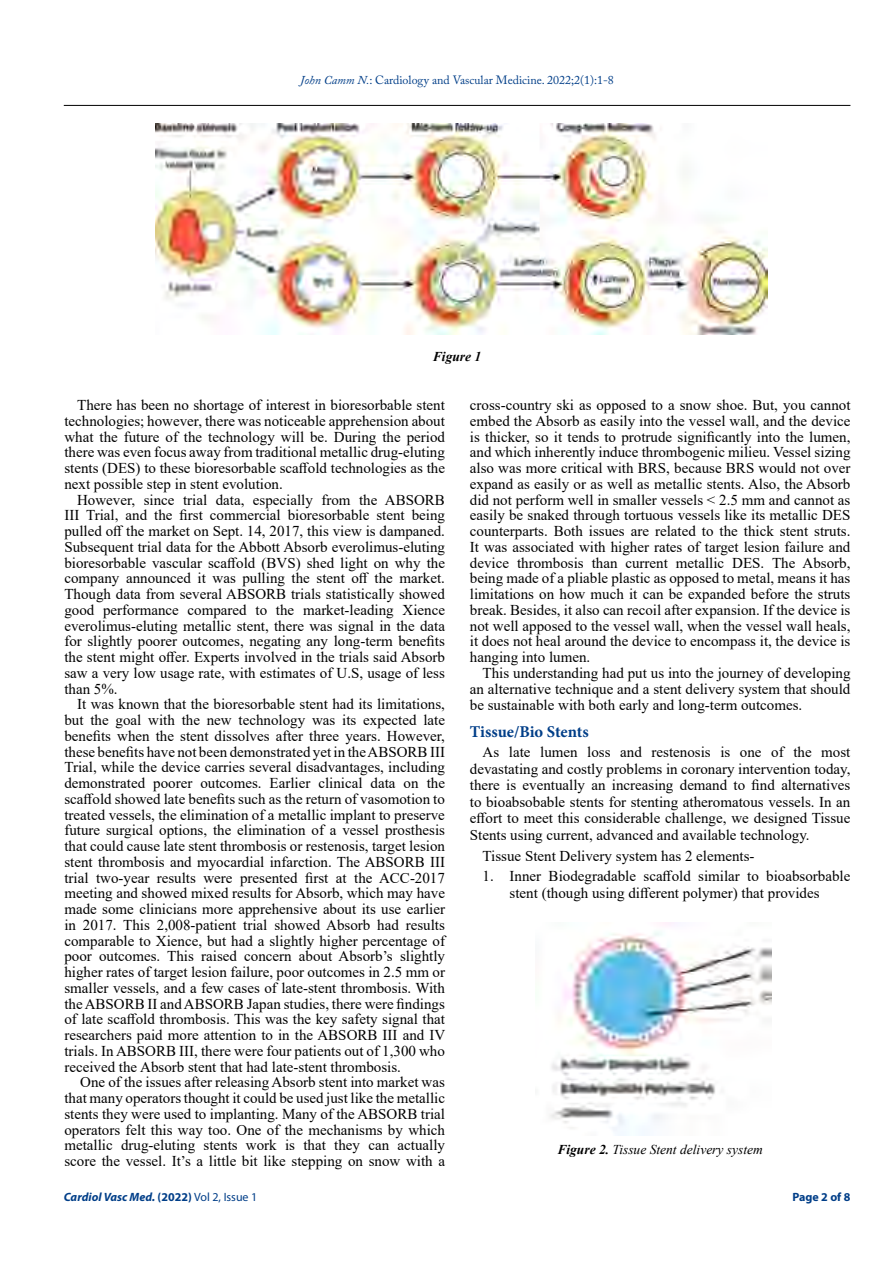
<style>
.page{position:relative;width:893px;height:1263px;background:#fff}
.page>*{position:absolute;margin:0;border:0;box-sizing:border-box;transform-origin:0 0}
.t1{font:700 16.5px "Minion Pro";letter-spacing:-.005em;color:#003e88}
.t2{font:15px/15.8px "Times New Roman";color:#000;text-align:justify}
.t3{font:italic 13.5px "Times New Roman";color:#000}
.t4{font:italic 700 13.5px "Times New Roman";color:#000}
.t5{font:12px "Adobe Caslon Pro";color:#003e88}
.t6{font:italic 700 12px "Myriad Pro";color:#003e88}
.t7{font:700 12px "Myriad Pro";color:#003e88}
.s1{font-style:italic}
.s2{font-style:normal}
.s3{font-weight:400;font-style:normal}
.s4{font-weight:700}
</style>
<div class="page">
<hr style="left:64px;top:105px;width:786px;height:1px;background:#000">
<img style="left:155px;top:123px;width:612px;height:212px">
<img style="left:550px;top:922px;width:222px;height:213px">
<p class="t5" style="left:300px;top:73px;width:315px"><span class="s1">John Camm N.</span>: Cardiology and Vascular Medicine. 2022;2(1):1-8</p>
<p class="t4" style="left:433px;top:347px;width:50px">Figure 1</p>
<p class="t2" style="left:64px;top:397px;width:382px;text-indent:13px">There has been no shortage of interest in bioresorbable stent technologies; however, there was noticeable apprehension about what the future of the technology will be. During the period there was even focus away from traditional metallic drug-eluting stents (DES) to these bioresorbable scaffold technologies as the next possible step in stent evolution.</p>
<p class="t2" style="left:64px;top:491px;width:382px;text-indent:13px">However, since trial data, especially from the ABSORB III Trial, and the first commercial bioresorbable stent being pulled off the market on Sept. 14, 2017, this view is dampaned.<br>Subsequent trial data for the Abbott Absorb everolimus-eluting bioresorbable vascular scaffold (BVS) shed light on why the company announced it was pulling the stent off the market.<br>Though data from several ABSORB trials statistically showed good performance compared to the market-leading Xience everolimus-eluting metallic stent, there was signal in the data for slightly poorer outcomes, negating any long-term benefits the stent might offer. Experts involved in the trials said Absorb saw a very low usage rate, with estimates of U.S, usage of less than 5%.</p>
<p class="t2" style="left:64px;top:696px;width:382px;text-indent:13px">It was known that the bioresorbable stent had its limitations, but the goal with the new technology was its expected late benefits when the stent dissolves after three years. However, these benefits have not been demonstrated yet in the ABSORB III Trial, while the device carries several disadvantages, including demonstrated poorer outcomes. Earlier clinical data on the scaffold showed late benefits such as the return of vasomotion to treated vessels, the elimination of a metallic implant to preserve future surgical options, the elimination of a vessel prosthesis that could cause late stent thrombosis or restenosis, target lesion stent thrombosis and myocardial infarction. The ABSORB III trial two-year results were presented first at the ACC-2017 meeting and showed mixed results for Absorb, which may have made some clinicians more apprehensive about its use earlier in 2017. This 2,008-patient trial showed Absorb had results comparable to Xience, but had a slightly higher percentage of poor outcomes. This raised concern about Absorb’s slightly higher rates of target lesion failure, poor outcomes in 2.5 mm or smaller vessels, and a few cases of late-stent thrombosis. With the ABSORB II and ABSORB Japan studies, there were findings of late scaffold thrombosis. This was the key safety signal that researchers paid more attention to in the ABSORB III and IV trials. In ABSORB III, there were four patients out of 1,300 who received the Absorb stent that had late-stent thrombosis.</p>
<p class="t2" style="left:64px;top:1074px;width:382px;text-indent:16px">One of the issues after releasing Absorb stent into market was that many operators thought it could be used just like the metallic stents they were used to implanting. Many of the ABSORB trial operators felt this way too. One of the mechanisms by which metallic drug-eluting stents work is that they can actually score the vessel. It’s a little bit like stepping on snow with a</p>
<p class="t6" style="left:64px;top:1189px;width:195px">Cardiol Vasc Med. <span class="s2">(2022)</span> <span class="s3">Vol 2, Issue 1</span></p>
<p class="t2" style="left:470px;top:397px;width:382px">cross-country ski as opposed to a snow shoe. But, you cannot embed the Absorb as easily into the vessel wall, and the device is thicker, so it tends to protrude significantly into the lumen, and which inherently induce thrombogenic milieu. Vessel sizing also was more critical with BRS, because BRS would not over expand as easily or as well as metallic stents. Also, the Absorb did not perform well in smaller vessels &lt; 2.5 mm and cannot as easily be snaked through tortuous vessels like its metallic DES counterparts. Both issues are related to the thick stent struts.<br>It was associated with higher rates of target lesion failure and device thrombosis than current metallic DES. The Absorb, being made of a pliable plastic as opposed to metal, means it has limitations on how much it can be expanded before the struts break. Besides, it also can recoil after expansion. If the device is not well apposed to the vessel wall, when the vessel wall heals, it does not heal around the device to encompass it, the device is hanging into lumen.</p>
<p class="t2" style="left:470px;top:664px;width:382px;line-height:16.2px;text-indent:13px">This understanding had put us into the journey of developing an alternative technique and a stent delivery system that should be sustainable with both early and long-term outcomes.</p>
<p class="t1" style="left:470px;top:720px;width:120px">Tissue/Bio Stents</p>
<p class="t2" style="left:470px;top:744px;width:382px;line-height:16.5px;text-indent:13px">As late lumen loss and restenosis is one of the most devastating and costly problems in coronary intervention today, there is eventually an increasing demand to find alternatives to bioabsobable stents for stenting atheromatous vessels. In an effort to meet this considerable challenge, we designed Tissue Stents using current, advanced and available technology.</p>
<p class="t2" style="left:483px;top:847px;width:273px">Tissue Stent Delivery system has 2 elements-</p>
<p class="t2" style="left:483px;top:868px;width:369px;line-height:16.5px;text-align:center">1. Inner Biodegradable scaffold similar to bioabsorbable stent (though using different polymer) that provides</p>
<p class="t3" style="left:557px;top:1140px;width:207px"><span class="s4">Figure 2.</span> Tissue Stent delivery system</p>
<p class="t7" style="left:792px;top:1189px;width:60px">Page 2 of 8</p>
</div>
